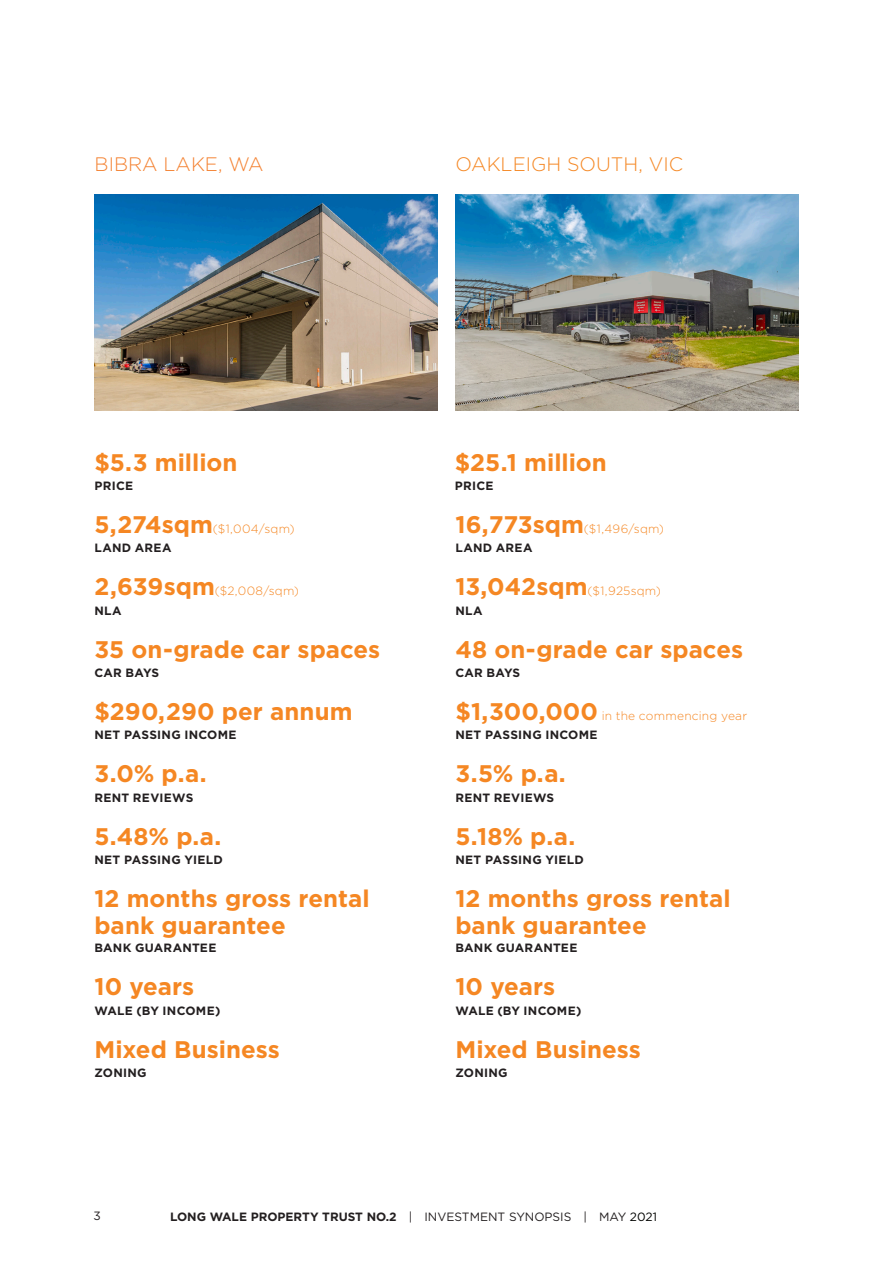
<style>
.page{position:relative;width:893px;height:1263px;background:#fff}
.page>*{position:absolute;margin:0;border:0;box-sizing:border-box;transform-origin:0 0}
.Body{font:700 24px/27px "Gotham";color:#f58723}
.t1{font:300 19.5px "Gotham";color:#f58723}
.t2{font:300 19.5px "Gotham";color:#f48232}
.HEADER_02_black{font:700 12px "Gotham";letter-spacing:.02em;color:#231f20}
.Body-2{font:300 12px "Gotham";letter-spacing:.015em;color:#f58723}
.HEADER_02_black-2{font:700 12px "Gotham";color:#231f20}
.t3{font:12px "Gotham";color:#231f20}
.s1{font-weight:700;font-size:24px}
.s2{font-weight:400}
.s3{font-weight:400;color:#040503}
</style>
<div class="page">
<img style="left:95px;top:194px;width:342px;height:216px">
<img style="left:455px;top:194px;width:343px;height:216px">
<p class="t2" style="left:95px;top:152px;width:170px">BIBRA LAKE, WA</p>
<p class="t1" style="left:455px;top:152px;width:229px">OAKLEIGH SOUTH, VIC</p>
<p class="Body" style="left:94px;top:449px;width:145px">$5.3 million</p>
<p class="HEADER_02_black" style="left:94px;top:478px;width:40px">PRICE</p>
<p class="Body" style="left:455px;top:449px;width:153px">$25.1 million</p>
<p class="HEADER_02_black" style="left:455px;top:478px;width:40px">PRICE</p>
<p class="Body-2" style="left:94px;top:521px;width:202px"><span class="s1">5,274sqm</span>($1,004/sqm)</p>
<p class="HEADER_02_black" style="left:94px;top:540px;width:79px">LAND AREA</p>
<p class="Body-2" style="left:455px;top:521px;width:210px"><span class="s1">16,773sqm</span>($1,496/sqm)</p>
<p class="HEADER_02_black" style="left:455px;top:540px;width:79px">LAND AREA</p>
<p class="Body-2" style="left:94px;top:584px;width:206px"><span class="s1">2,639sqm</span>($2,008/sqm)</p>
<p class="HEADER_02_black" style="left:94px;top:602px;width:29px">NLA</p>
<p class="Body-2" style="left:455px;top:584px;width:207px"><span class="s1">13,042sqm</span>($1,925sqm)</p>
<p class="HEADER_02_black" style="left:455px;top:602px;width:29px">NLA</p>
<p class="Body" style="left:94px;top:636px;width:287px">35 on-grade car spaces</p>
<p class="HEADER_02_black" style="left:94px;top:665px;width:66px">CAR BAYS</p>
<p class="Body" style="left:455px;top:636px;width:289px">48 on-grade car spaces</p>
<p class="HEADER_02_black" style="left:455px;top:665px;width:66px">CAR BAYS</p>
<p class="Body" style="left:94px;top:698px;width:260px">$290,290 per annum</p>
<p class="HEADER_02_black" style="left:94px;top:727px;width:144px">NET PASSING INCOME</p>
<p class="Body-2" style="left:455px;top:708px;width:293px"><span class="s1">$1,300,000</span> in the commencing year</p>
<p class="HEADER_02_black" style="left:455px;top:727px;width:144px">NET PASSING INCOME</p>
<p class="Body" style="left:94px;top:760px;width:114px">3.0% p.a.</p>
<p class="HEADER_02_black" style="left:94px;top:789px;width:100px">RENT REVIEWS</p>
<p class="Body" style="left:455px;top:760px;width:112px">3.5% p.a.</p>
<p class="HEADER_02_black" style="left:455px;top:789px;width:100px">RENT REVIEWS</p>
<p class="Body" style="left:94px;top:822px;width:128px">5.48% p.a.</p>
<p class="HEADER_02_black" style="left:94px;top:852px;width:130px">NET PASSING YIELD</p>
<p class="Body" style="left:455px;top:822px;width:121px">5.18% p.a.</p>
<p class="HEADER_02_black" style="left:455px;top:852px;width:130px">NET PASSING YIELD</p>
<p class="Body" style="left:94px;top:885px;width:277px">12 months gross rental bank guarantee</p>
<p class="HEADER_02_black" style="left:94px;top:940px;width:123px">BANK GUARANTEE</p>
<p class="Body" style="left:455px;top:885px;width:277px">12 months gross rental bank guarantee</p>
<p class="HEADER_02_black" style="left:455px;top:940px;width:123px">BANK GUARANTEE</p>
<p class="Body" style="left:94px;top:973px;width:101px">10 years</p>
<p class="HEADER_02_black" style="left:94px;top:1002px;width:127px">WALE (BY INCOME)</p>
<p class="Body" style="left:455px;top:973px;width:101px">10 years</p>
<p class="HEADER_02_black" style="left:455px;top:1002px;width:127px">WALE (BY INCOME)</p>
<p class="Body" style="left:94px;top:1035px;width:187px">Mixed Business</p>
<p class="HEADER_02_black" style="left:94px;top:1065px;width:54px">ZONING</p>
<p class="Body" style="left:455px;top:1036px;width:187px">Mixed Business</p>
<p class="HEADER_02_black" style="left:455px;top:1064px;width:54px">ZONING</p>
<p class="t3" style="left:94px;top:1208px;width:9px">3</p>
<p class="HEADER_02_black-2" style="left:170px;top:1208px;width:488px">LONG WALE PROPERTY TRUST NO.2 <span class="s2">| INVESTMENT SYNOPSIS | MAY</span> <span class="s3">2021</span></p>
</div>
